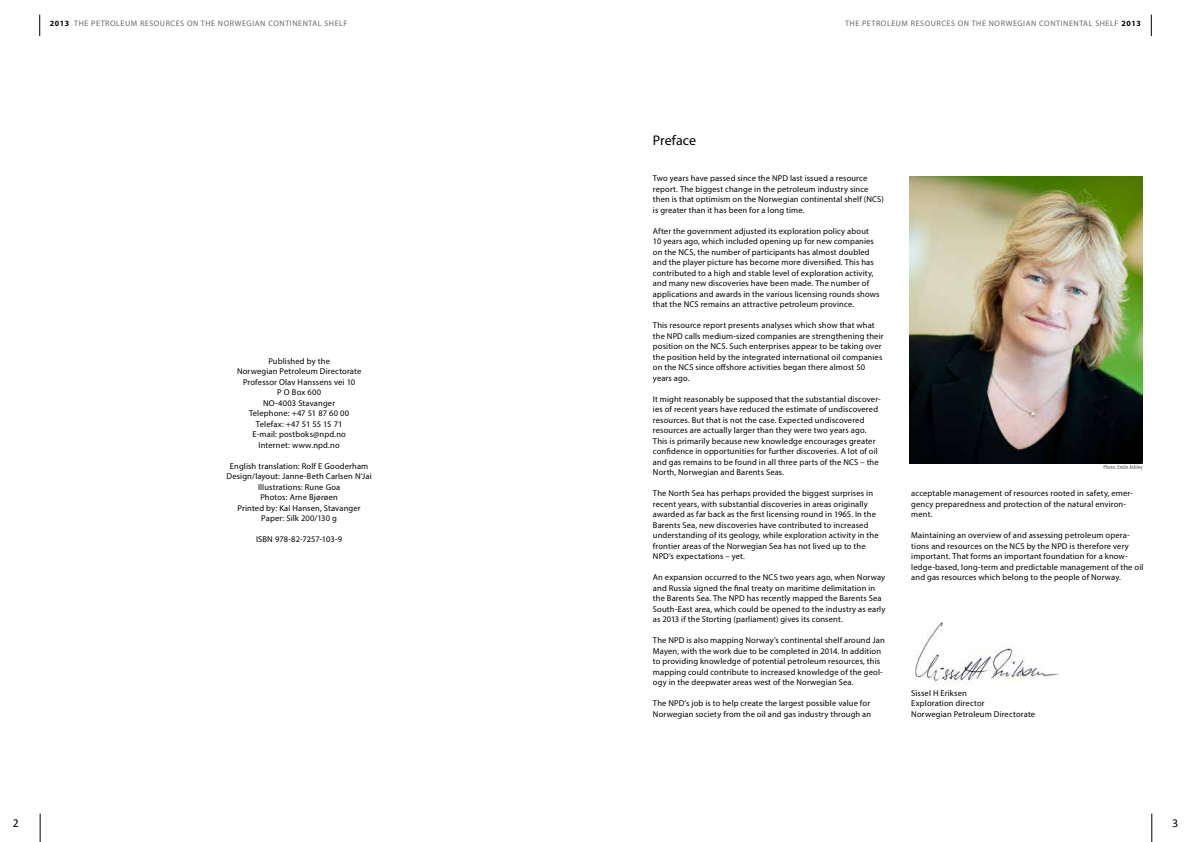
<style>
.page{position:relative;width:1191px;height:842px;background:#fff}
.page>*{position:absolute;margin:0;border:0;box-sizing:border-box;transform-origin:0 0}
.t1{font:14px "Myriad Pro";color:#000}
.t2{font:12px "Calibri";color:#000}
.t3{font:8.5px/10.5px "Myriad Pro";letter-spacing:.015em;color:#000}
.t4{font:8px "Myriad Pro";letter-spacing:.07em;color:#68676c}
.t5{font:condensed 6px "Myriad Pro";letter-spacing:.03em;color:#504f53}
.s1{font-weight:700;color:#000}
</style>
<div class="page">
<svg style="left:39px;top:15px;width:1px;height:21px"></svg>
<svg style="left:40px;top:814px;width:1px;height:28px"></svg>
<svg style="left:1150px;top:15px;width:1px;height:21px"></svg>
<svg style="left:1151px;top:814px;width:1px;height:28px"></svg>
<img style="left:910px;top:176px;width:232px;height:287px">
<img style="left:915px;top:621px;width:144px;height:64px">
<p class="t4" style="left:50px;top:18px;width:299px"><span class="s1">2013</span> THE PETROLEUM RESOURCES ON THE NORWEGIAN CONTINENTAL SHELF</p>
<h2 class="t2" style="left:13px;top:816px;width:8px">2</h2>
<p class="t3" style="left:237px;top:356px;width:126px;text-align:center">Published by the<br>Norwegian Petroleum Directorate<br>Professor Olav Hanssens vei 10<br>P O Box 600<br>NO-4003 Stavanger<br>Telephone: +47 51 87 60 00<br>Telefax: +47 51 55 15 71<br>E-mail: postboks@npd.no<br>Internet: www.npd.no</p>
<p class="t3" style="left:227px;top:461px;width:147px;text-align:center">English translation: Rolf E Gooderham<br>Design/layout: Janne-Beth Carlsen N’Jai<br>Illustrations: Rune Goa<br>Photos: Arne Bjørøen<br>Printed by: Kai Hansen, Stavanger<br>Paper: Silk 200/130 g</p>
<p class="t3" style="left:256px;top:534px;width:88px">ISBN 978-82-7257-103-9</p>
<p class="t4" style="left:845px;top:18px;width:297px">THE PETROLEUM RESOURCES ON THE NORWEGIAN CONTINENTAL SHELF <span class="s1">2013</span></p>
<h1 class="t1" style="left:653px;top:132px;width:45px">Preface</h1>
<p class="t3" style="left:653px;top:173px;width:232px">Two years have passed since the NPD last issued a resource report. The biggest change in the petroleum industry since then is that optimism on the Norwegian continental shelf (NCS) is greater than it has been for a long time.</p>
<p class="t3" style="left:653px;top:226px;width:228px">After the government adjusted its exploration policy about<br>10 years ago, which included opening up for new companies on the NCS, the number of participants has almost doubled and the player picture has become more diversified. This has contributed to a high and stable level of exploration activity, and many new discoveries have been made. The number of applications and awards in the various licensing rounds shows that the NCS remains an attractive petroleum province.</p>
<p class="t3" style="left:653px;top:320px;width:232px">This resource report presents analyses which show that what the NPD calls medium-sized companies are strengthening their position on the NCS. Such enterprises appear to be taking over the position held by the integrated international oil companies on the NCS since offshore activities began there almost 50 years ago.</p>
<p class="t3" style="left:653px;top:393px;width:229px">It might reasonably be supposed that the substantial discover&shy;ies of recent years have reduced the estimate of undiscovered resources. But that is not the case. Expected undiscovered resources are actually larger than they were two years ago.<br>This is primarily because new knowledge encourages greater confidence in opportunities for further discoveries. A lot of oil and gas remains to be found in all three parts of the NCS – the North, Norwegian and Barents Seas.</p>
<p class="t3" style="left:653px;top:488px;width:227px">The North Sea has perhaps provided the biggest surprises in recent years, with substantial discoveries in areas originally awarded as far back as the first licensing round in 1965. In the Barents Sea, new discoveries have contributed to increased understanding of its geology, while exploration activity in the frontier areas of the Norwegian Sea has not lived up to the NPD’s expectations – yet.</p>
<p class="t3" style="left:653px;top:572px;width:234px">An expansion occurred to the NCS two years ago, when Norway and Russia signed the final treaty on maritime delimitation in the Barents Sea. The NPD has recently mapped the Barents Sea South-East area, which could be opened to the industry as early as 2013 if the Storting (parliament) gives its consent.</p>
<p class="t3" style="left:653px;top:635px;width:233px">The NPD is also mapping Norway’s continental shelf around Jan Mayen, with the work due to be completed in 2014. In addition to providing knowledge of potential petroleum resources, this mapping could contribute to increased knowledge of the geol&shy;ogy in the deepwater areas west of the Norwegian Sea.</p>
<p class="t3" style="left:653px;top:698px;width:220px">The NPD’s job is to help create the largest possible value for<br>Norwegian society from the oil and gas industry through an</p>
<p class="t5" style="left:1103px;top:464px;width:41px">Photo: Emile Ashley</p>
<p class="t3" style="left:911px;top:488px;width:223px">acceptable management of resources rooted in safety, emer&shy;gency preparedness and protection of the natural environ&shy;ment.</p>
<p class="t3" style="left:911px;top:530px;width:234px">Maintaining an overview of and assessing petroleum opera&shy;tions and resources on the NCS by the NPD is therefore very important. That forms an important foundation for a know&shy;ledge-based, long-term and predictable management of the oil and gas resources which belong to the people of Norway.</p>
<p class="t3" style="left:911px;top:687px;width:125px">Sissel H Eriksen<br>Exploration director<br>Norwegian Petroleum Directorate</p>
<h2 class="t2" style="left:1172px;top:816px;width:8px">3</h2>
</div>
